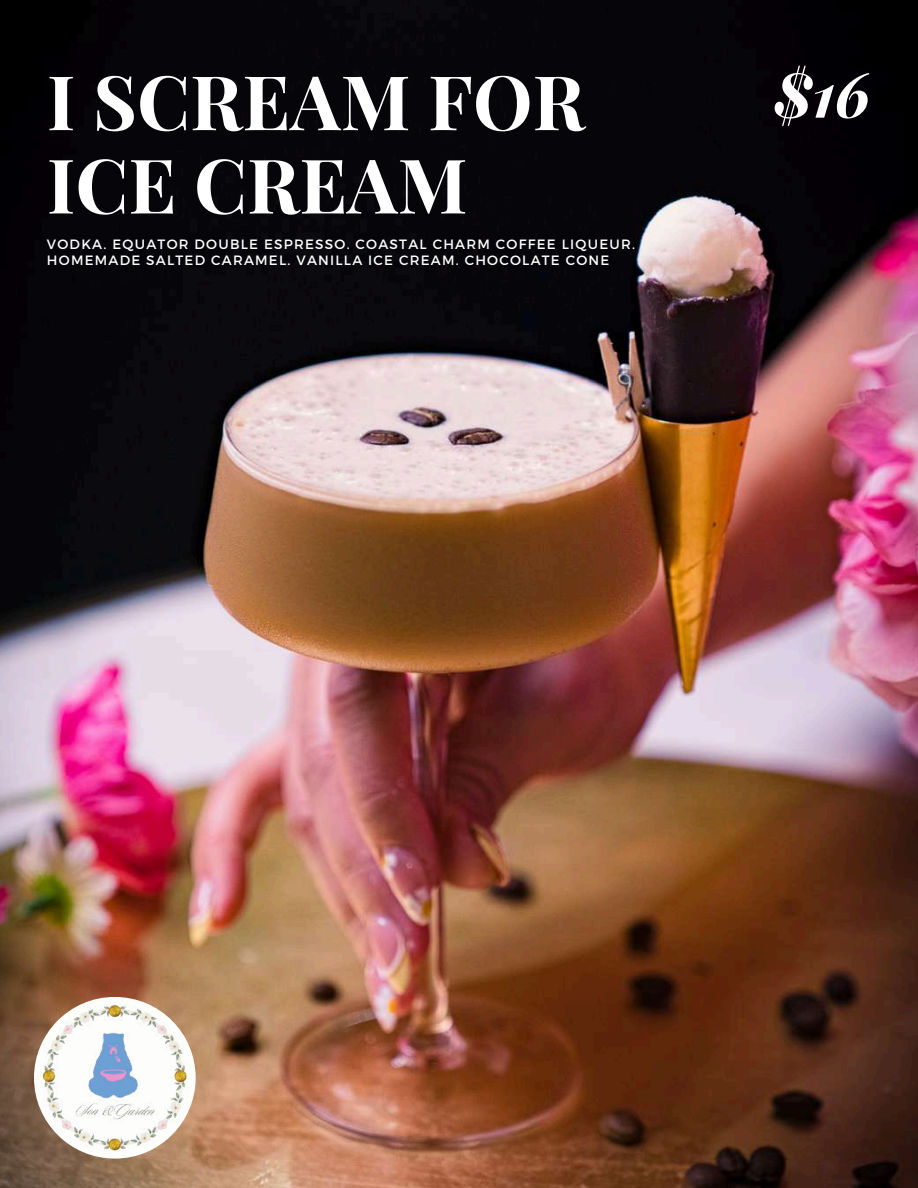
<style>
.page{position:relative;width:918px;height:1188px;background:#fff}
.page>*{position:absolute;margin:0;border:0;box-sizing:border-box;transform-origin:0 0}
.t1{font:700 75.45px/83.4px "Playfair Display";color:#fff}
.t2{font:italic 700 61.8px "Playfair Display";color:#fff}
.t3{font:13.5px/15.8px "Montserrat";letter-spacing:.09em;color:#fff}
</style>
<div class="page">
<img style="left:0;top:0;width:918px;height:1188px">
<img style="left:34px;top:997px;width:162px;height:162px">
<h1 class="t1" style="left:47px;top:57px;width:540px">I SCREAM FOR<br>ICE CREAM</h1>
<h2 class="t2" style="left:774px;top:51px;width:97px">$16</h2>
<p class="t3" style="left:47px;top:236px;width:590px">VODKA. EQUATOR DOUBLE ESPRESSO. COASTAL CHARM COFFEE LIQUEUR.<br>HOMEMADE SALTED CARAMEL. VANILLA ICE CREAM. CHOCOLATE CONE</p>
</div>
